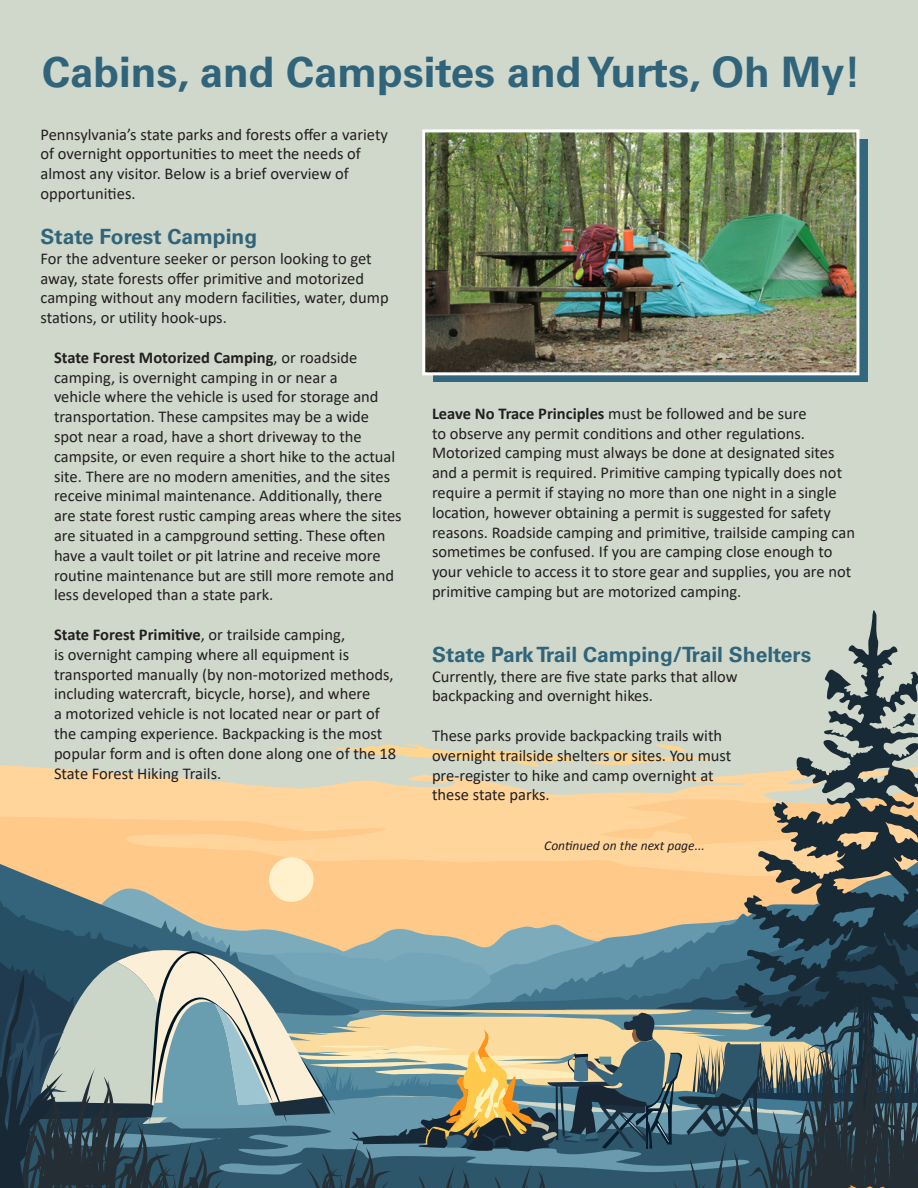
<style>
.page{position:relative;width:918px;height:1188px;background:#fff}
.page>*{position:absolute;margin:0;border:0;box-sizing:border-box;transform-origin:0 0}
.t1{font:700 42px "Univers LT Std";color:#30647a}
.t2{font:700 21px "Univers LT Std";color:#30647a}
.t3{font:16.5px/19.8px "Calibri";color:#231f20}
.t4{font:italic 13.5px "Calibri";color:#231f20}
.s1{font-weight:700}
</style>
<div class="page">
<div style="left:0;top:0;width:918px;height:1141px;background:#d0d8cb"></div>
<svg style="left:0;top:765px;width:322px;height:81px;background:#f8d29e"></svg>
<svg style="left:311px;top:824px;width:424px;height:61px;background:#ffce91"></svg>
<svg style="left:0;top:846px;width:364px;height:39px;background:#f7c98f"></svg>
<svg style="left:735px;top:610px;width:183px;height:275px"></svg>
<svg style="left:891px;top:713px;width:25px;height:19px"></svg>
<svg style="left:322px;top:742px;width:596px;height:105px"></svg>
<svg style="left:0;top:885px;width:918px;height:303px;background:#718382"></svg>
<svg style="left:433px;top:139px;width:434px;height:243px;background:#3d6e84"></svg>
<img style="left:426px;top:133px;width:429px;height:238px">
<div style="left:422px;top:129px;width:437px;height:246px;border:3px solid #fff"></div>
<p class="t1" style="left:42px;top:47px;width:820px">Cabins, and Campsites and Yurts, Oh My!</p>
<p class="t3" style="left:40px;top:124px;width:349px">Pennsylvania’s state parks and forests offer a variety of overnight opportunities to meet the needs of almost any visitor. Below is a brief overview of opportunities.</p>
<p class="t2" style="left:40px;top:224px;width:218px">State Forest Camping</p>
<p class="t3" style="left:40px;top:248px;width:350px">For the adventure seeker or person looking to get away, state forests offer primitive and motorized camping without any modern facilities, water, dump stations, or utility hook-ups.</p>
<p class="t3" style="left:54px;top:347px;width:349px"><span class="s1">State Forest Motorized Camping</span>, or roadside camping, is overnight camping in or near a<br>vehicle where the vehicle is used for storage and transportation. These campsites may be a wide spot near a road, have a short driveway to the campsite, or even require a short hike to the actual site. There are no modern amenities, and the sites receive minimal maintenance. Additionally, there are state forest rustic camping areas where the sites are situated in a campground setting. These often have a vault toilet or pit latrine and receive more routine maintenance but are still more remote and less developed than a state park.</p>
<p class="t3" style="left:54px;top:624px;width:344px"><span class="s1">State Forest Primitive</span>, or trailside camping,<br>is overnight camping where all equipment is transported manually (by non-motorized methods, including watercraft, bicycle, horse), and where<br>a motorized vehicle is not located near or part of the camping experience. Backpacking is the most popular form and is often done along one of the 18<br>State Forest Hiking Trails.</p>
<p class="t3" style="left:432px;top:403px;width:425px"><span class="s1">Leave No Trace Principles</span> must be followed and be sure<br>to observe any permit conditions and other regulations.<br>Motorized camping must always be done at designated sites and a permit is required. Primitive camping typically does not require a permit if staying no more than one night in a single location, however obtaining a permit is suggested for safety reasons. Roadside camping and primitive, trailside camping can sometimes be confused. If you are camping close enough to your vehicle to access it to store gear and supplies, you are not primitive camping but are motorized camping.</p>
<p class="t2" style="left:432px;top:642px;width:381px">State Park Trail Camping/Trail Shelters</p>
<p class="t3" style="left:432px;top:666px;width:307px">Currently, there are five state parks that allow backpacking and overnight hikes.</p>
<p class="t3" style="left:432px;top:725px;width:301px">These parks provide backpacking trails with overnight trailside shelters or sites. You must pre-register to hike and camp overnight at these state parks.</p>
<p class="t4" style="left:544px;top:837px;width:162px">Continued on the next page...</p>
</div>
